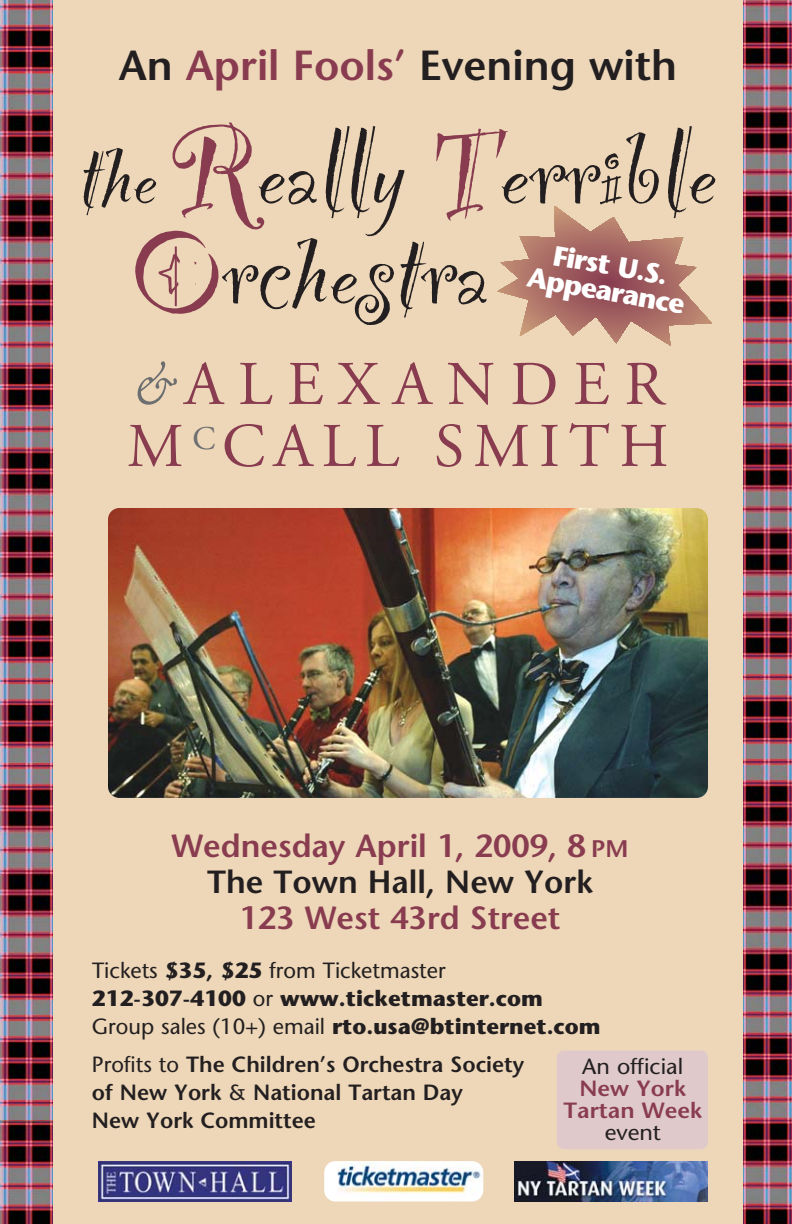
<style>
.page{position:relative;width:792px;height:1224px;background:#fff}
.page>*{position:absolute;margin:0;border:0;box-sizing:border-box;transform-origin:0 0}
.t1{font:130px/100px "Party Let Plain";color:#231f20}
.t2{font:62px/62px "Adobe Garamond";letter-spacing:.24em;color:#893c50}
.t3{font:600 42px "Stone Sans";color:#231f20}
.t4{font:600 32px/36px "Stone Sans";color:#893c50;text-align:center}
.t5{font:700 28px/26px "Stone Sans";color:#fff;text-align:center}
.t6{font:700 22px/28px "Stone Sans";color:#231f20}
.t7{font:600 22px/28px "Stone Sans";color:#231f20}
.t8{font:600 22px/22px "Stone Sans";color:#893c50;text-align:center;scale:1.05 1}
.t9{font:22px "Stone Sans";color:#231f20;scale:1.05 1}
.s1{color:#893c50}
.s2{font-size:110px}
.s3{font-style:italic;font-size:56px;color:#6c6e70}
.s4{font-size:24px}
.s5{color:#231f20}
.s6{font-weight:400}
</style>
<div class="page">
<div style="left:35px;top:0;width:757px;height:1224px;background:#edd7b8"></div>
<img style="left:514px;top:1161px;width:194px;height:41px">
<img style="left:98px;top:1161px;width:194px;height:40px">
<img style="left:324px;top:1161px;width:159px;height:41px;border-radius:11px">
<div style="left:557px;top:1051px;width:151px;height:98px;background:#dfc9cb;border-radius:7px"></div>
<hr style="left:175px;top:246px;width:2px;height:60px;background:#893c50">
<img style="left:108px;top:508px;width:600px;height:290px;border-radius:11px">
<svg style="left:498px;top:206px;width:214px;height:140px"></svg>
<img style="left:0;top:821px;width:52px;height:300px">
<img style="left:0;top:1121px;width:52px;height:103px">
<img style="left:0;top:485px;width:52px;height:336px">
<img style="left:0;top:151px;width:52px;height:334px">
<img style="left:0;top:0;width:52px;height:151px">
<img style="left:744px;top:0;width:48px;height:285px">
<img style="left:744px;top:285px;width:48px;height:336px">
<img style="left:744px;top:621px;width:48px;height:334px">
<img style="left:744px;top:955px;width:48px;height:173px">
<img style="left:744px;top:1128px;width:48px;height:96px">
<h3 class="t3" style="left:119px;top:49px;width:560px">An <span class="s1">April Fools’</span> Evening with</h3>
<h1 class="t1" style="left:129px;top:107px;width:590px;text-indent:-49px"><span class="s2">the</span><span class="s1">R</span>eally <span class="s1">T</span>errible<br><span class="s1">O</span>rchestra</h1>
<h2 class="t2" style="left:127px;top:359px;width:543px"><span class="s3">&amp;</span>ALEXANDER<br>M<sup>C</sup>CALL SMITH</h2>
<p class="t5" style="left:534px;top:241px;width:161px;rotate:10deg">First U.S.<br>Appearance</p>
<h3 class="t4" style="left:171px;top:831px;width:459px">Wednesday April 1, 2009, 8 <span class="s4">PM<br></span><span class="s5">The Town Hall, New York</span></h3>
<h3 class="t4" style="left:240px;top:903px;width:322px">123 West 43rd Street</h3>
<p class="t6" style="left:92px;top:959px;width:510px"><span class="s6">Tickets</span> $35, $25 <span class="s6">from Ticketmaster<br></span>212-307-4100 <span class="s6">or</span> www.ticketmaster.com<br><span class="s6">Group sales (10+) email</span> rto.usa@btinternet.com</p>
<p class="t7" style="left:92px;top:1053px;width:434px"><span class="s6">Profits to</span> The Children’s Orchestra Society of New York <span class="s6">&amp;</span> National Tartan Day<br>New York Committee</p>
<p class="t9" style="left:582px;top:1058px;width:98px">An official</p>
<p class="t8" style="left:564px;top:1079px;width:133px">New York<br>Tartan Week</p>
<p class="t9" style="left:605px;top:1124px;width:55px">event</p>
</div>
